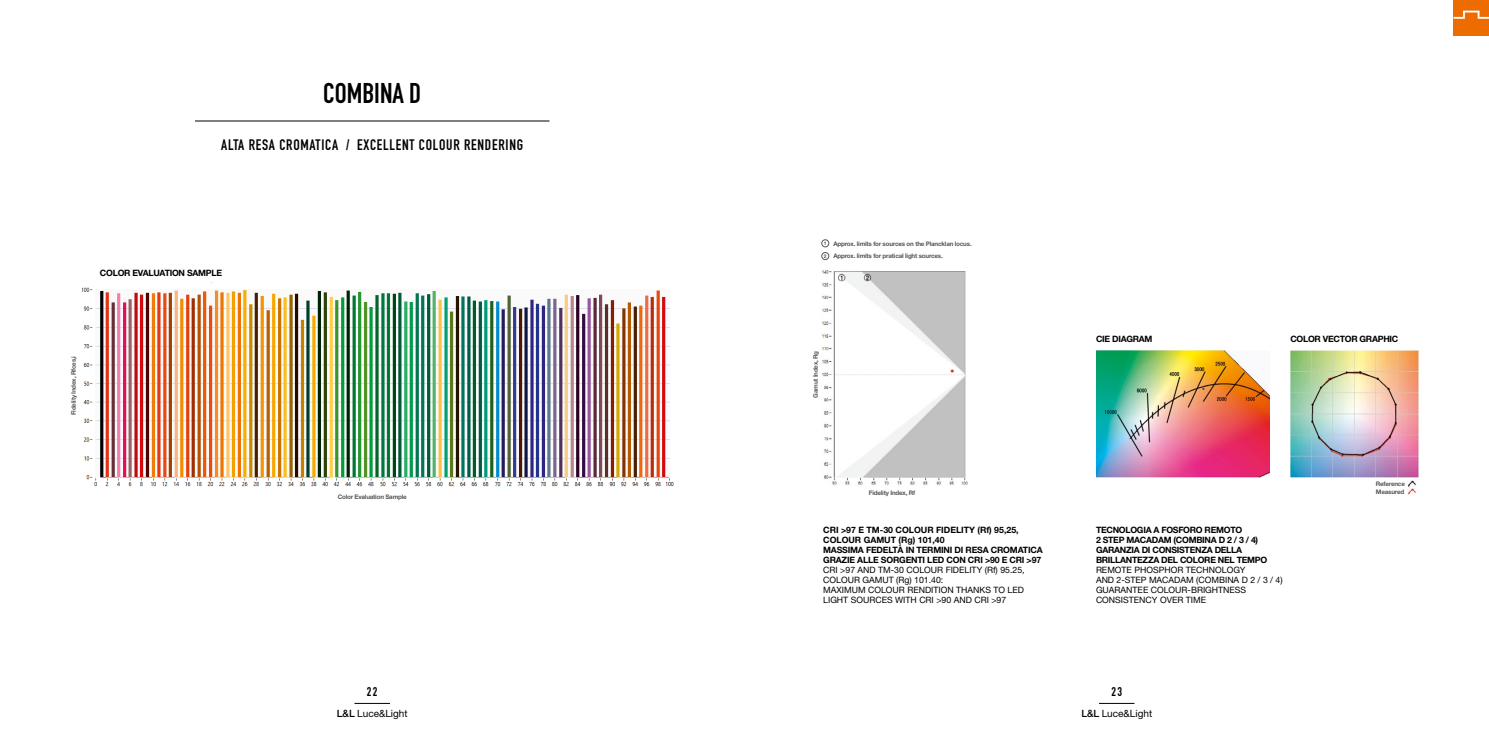
<style>
.page{position:relative;width:1489px;height:745px;background:#fff}
.page>*{position:absolute;margin:0;border:0;box-sizing:border-box;transform-origin:0 0}
.t1{font:28.12px "DIN Engschrift";color:#000}
.t2{font:15px "DIN Engschrift";letter-spacing:.05em;color:#000}
.t3{font:12.5px "DIN Engschrift";color:#000}
.t4{font:10px "Helvetica Neue";color:#000}
.t5{font:700 8.75px/10px "Helvetica Neue";letter-spacing:-.03em;color:#000}
.t6{font:8.75px/10px "Helvetica Neue";color:#000}
.t7{font:700 6.25px/8.4px "Helvetica Neue";letter-spacing:-.03em;color:#565656}
.t8{font:700 5px "Helvetica Neue";color:#565656}
.s1{font-weight:500}
</style>
<div class="page">
<img style="left:821px;top:270px;width:146px;height:215px">
<hr style="left:1098px;top:702px;width:36px;height:1px;background:#000">
<hr style="left:354px;top:702px;width:36px;height:1px;background:#000">
<hr style="left:195px;top:121px;width:354px;height:1px;background:#000">
<div style="left:1453px;top:0;width:35px;height:35px;background:#ed6c00"></div>
<svg style="left:1453px;top:11px;width:35px;height:8px"></svg>
<img style="left:1096px;top:350px;width:173px;height:127px">
<img style="left:1290px;top:350px;width:129px;height:145px">
<img style="left:83px;top:287px;width:591px;height:200px">
<div style="left:821px;top:239px;width:8px;height:8px;border:1px solid #565656;border-radius:50%"></div>
<div style="left:821px;top:252px;width:8px;height:8px;border:1px solid #565656;border-radius:50%"></div>
<h1 class="t1" style="left:323px;top:77px;width:99px">COMBINA D</h1>
<h2 class="t2" style="left:221px;top:136px;width:303px">ALTA RESA CROMATICA / EXCELLENT COLOUR RENDERING</h2>
<p class="t5" style="left:100px;top:267px;width:124px">COLOR EVALUATION SAMPLE</p>
<p class="t7" style="left:69px;top:415px;width:61px;rotate:-90deg">Fidelity Index, Rfces,i</p>
<p class="t7" style="left:337px;top:492px;width:71px">Color Evaluation Sample</p>
<p class="t7" style="left:833px;top:237px;width:140px;line-height:12.5px">Approx. limits for sources on the Plancklan locus.<br>Approx. limits for pratical light sources.</p>
<p class="t8" style="left:823px;top:240px;width:4px">1</p>
<p class="t8" style="left:823px;top:253px;width:4px">2</p>
<p class="t7" style="left:811px;top:397px;width:49px;rotate:-90deg">Gamut Index, Rg</p>
<p class="t7" style="left:868px;top:488px;width:48px">Fidelity Index, Rf</p>
<p class="t5" style="left:823px;top:524px;width:221px">CRI &gt;97 E TM-30 COLOUR FIDELITY (Rf) 95,25, COLOUR GAMUT (Rg) 101,40<br>MASSIMA FEDELTÀ IN TERMINI DI RESA CROMATICA GRAZIE ALLE SORGENTI LED CON CRI &gt;90 E CRI &gt;97</p>
<p class="t6" style="left:823px;top:564px;width:203px">CRI &gt;97 AND TM-30 COLOUR FIDELITY (Rf) 95.25, COLOUR GAMUT (Rg) 101.40:<br>MAXIMUM COLOUR RENDITION THANKS TO LED LIGHT SOURCES WITH CRI &gt;90 AND CRI &gt;97</p>
<p class="t5" style="left:1095px;top:333px;width:58px">CIE DIAGRAM</p>
<p class="t5" style="left:1290px;top:333px;width:109px">COLOR VECTOR GRAPHIC</p>
<p class="t5" style="left:1095px;top:524px;width:173px">TECNOLOGIA A FOSFORO REMOTO<br>2 STEP MACADAM (COMBINA D 2 / 3 / 4)<br>GARANZIA DI CONSISTENZA DELLA<br>BRILLANTEZZA DEL COLORE NEL TEMPO</p>
<p class="t6" style="left:1095px;top:564px;width:188px">REMOTE PHOSPHOR TECHNOLOGY<br>AND 2-STEP MACADAM (COMBINA D 2 / 3 / 4)<br>GUARANTEE COLOUR-BRIGHTNESS<br>CONSISTENCY OVER TIME</p>
<p class="t7" style="left:1375px;top:479px;width:31px">Reference<br>Measured</p>
<h3 class="t3" style="left:367px;top:684px;width:12px">22</h3>
<h3 class="t3" style="left:1111px;top:684px;width:12px">23</h3>
<p class="t4" style="left:337px;top:706px;width:72px"><span class="s1">L&amp;L</span> Luce&amp;Light</p>
<p class="t4" style="left:1081px;top:706px;width:72px"><span class="s1">L&amp;L</span> Luce&amp;Light</p>
</div>
